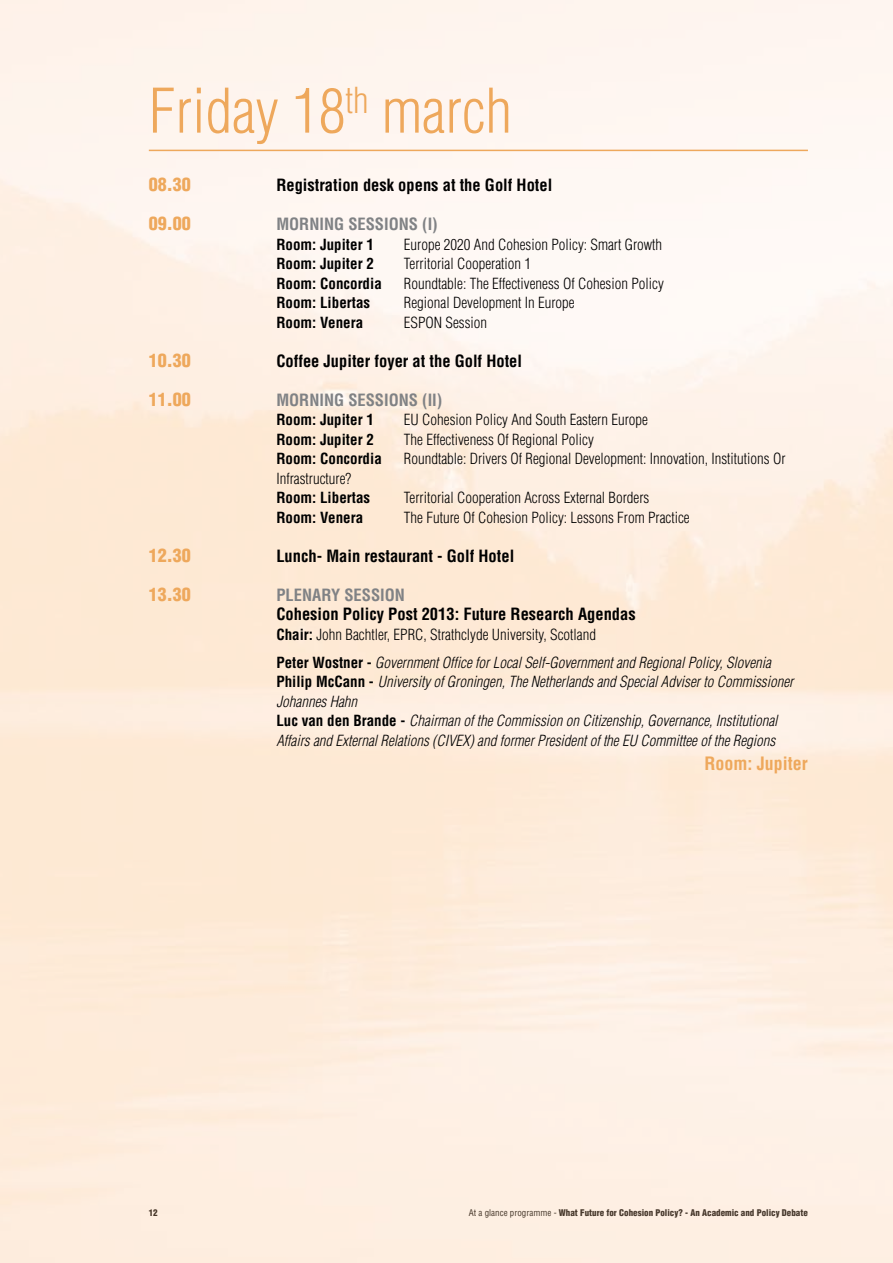
<style>
.page{position:relative;width:893px;height:1263px;background:#fff}
.page>*{position:absolute;margin:0;border:0;box-sizing:border-box;transform-origin:0 0}
.t1{font:300 condensed 60px "Helvetica";color:#eea85c}
.t2{font:900 condensed 18px "Helvetica";color:#eea85c}
.t3{font:700 condensed 18px "Helvetica";color:#eea85c}
.t4{font:700 condensed 16.5px "Helvetica";color:#000}
.t5{font:700 condensed 16.5px "Helvetica";color:#808285}
.t6{font:300 condensed 15px "Helvetica";color:#000}
.t7{font:italic 300 condensed 15px/19.5px "Helvetica";color:#000}
.t8{font:700 condensed 15px "Helvetica";color:#000}
.t9{font:900 condensed 9px "Helvetica";color:#000}
.s1{font-weight:700;font-style:normal}
.s2{font-style:normal}
.s3{font-weight:400}
</style>
<div class="page">
<hr style="left:149px;top:150px;width:659px;height:1px;background:#eea85c">
<h1 class="t1" style="left:149px;top:76px;width:365px">Friday 18<sup>th</sup> march</h1>
<p class="t2" style="left:149px;top:173px;width:43px">08.30</p>
<p class="t4" style="left:276px;top:175px;width:277px">Registration desk opens at the Golf Hotel</p>
<p class="t2" style="left:149px;top:212px;width:43px">09.00</p>
<p class="t5" style="left:276px;top:214px;width:23px">Morning</p>
<p class="t5" style="left:348px;top:214px;width:19px">Sessions</p>
<p class="t5" style="left:422px;top:214px;width:17px">(I)</p>
<p class="t8" style="left:276px;top:235px;width:99px">Room: Jupiter 1</p>
<p class="t6" style="left:404px;top:235px;width:260px">Europe 2020 And Cohesion Policy: Smart Growth</p>
<p class="t8" style="left:276px;top:255px;width:99px">Room: Jupiter 2</p>
<p class="t6" style="left:404px;top:255px;width:129px">Territorial Cooperation 1</p>
<p class="t8" style="left:276px;top:274px;width:107px">Room: Concordia</p>
<p class="t6" style="left:404px;top:274px;width:261px">Roundtable: The Effectiveness Of Cohesion Policy</p>
<p class="t8" style="left:276px;top:294px;width:95px">Room: Libertas</p>
<p class="t6" style="left:404px;top:294px;width:172px">Regional Development In Europe</p>
<p class="t8" style="left:276px;top:313px;width:88px">Room: Venera</p>
<p class="t6" style="left:404px;top:313px;width:85px">ESPON Session</p>
<p class="t2" style="left:149px;top:349px;width:43px">10.30</p>
<p class="t4" style="left:276px;top:351px;width:247px">Coffee Jupiter foyer at the Golf Hotel</p>
<p class="t2" style="left:149px;top:388px;width:43px">11.00</p>
<p class="t5" style="left:276px;top:390px;width:23px">Morning</p>
<p class="t5" style="left:348px;top:390px;width:19px">Sessions</p>
<p class="t5" style="left:422px;top:390px;width:22px">(II)</p>
<p class="t8" style="left:276px;top:411px;width:99px">Room: Jupiter 1</p>
<p class="t6" style="left:404px;top:411px;width:246px">EU Cohesion Policy And South Eastern Europe</p>
<p class="t8" style="left:276px;top:430px;width:99px">Room: Jupiter 2</p>
<p class="t6" style="left:404px;top:430px;width:191px">The Effectiveness Of Regional Policy</p>
<p class="t8" style="left:276px;top:450px;width:107px">Room: Concordia</p>
<p class="t6" style="left:404px;top:450px;width:383px">Roundtable: Drivers Of Regional Development: Innovation, Institutions Or</p>
<p class="t6" style="left:276px;top:469px;width:76px">Infrastructure?</p>
<p class="t8" style="left:276px;top:489px;width:95px">Room: Libertas</p>
<p class="t6" style="left:404px;top:489px;width:247px">Territorial Cooperation Across External Borders</p>
<p class="t8" style="left:276px;top:508px;width:88px">Room: Venera</p>
<p class="t6" style="left:404px;top:508px;width:287px">The Future Of Cohesion Policy: Lessons From Practice</p>
<p class="t2" style="left:149px;top:544px;width:43px">12.30</p>
<p class="t4" style="left:276px;top:546px;width:239px">Lunch- Main restaurant - Golf Hotel</p>
<p class="t2" style="left:149px;top:583px;width:43px">13.30</p>
<p class="t5" style="left:276px;top:585px;width:130px">PLENARY SESSION</p>
<p class="t4" style="left:276px;top:604px;width:361px">Cohesion Policy Post 2013: Future Research Agendas</p>
<p class="t7" style="left:276px;top:620px;width:496px;line-height:28px"><span class="s1">Chair:</span> <span class="s2">John Bachtler, EPRC, Strathclyde University, Scotland<br></span><span class="s1">Peter Wostner -</span> Government Office for Local Self-Government and Regional Policy, Slovenia</p>
<p class="t7" style="left:276px;top:672px;width:518px"><span class="s1">Philip McCann -</span> University of Groningen, The Netherlands and Special Adviser to Commissioner Johannes Hahn<br><span class="s1">Luc van den Brande -</span> Chairman of the Commission on Citizenship, Governance, Institutional Affairs and External Relations (CIVEX) and former President of the EU Committee of the Regions</p>
<p class="t3" style="left:704px;top:752px;width:105px">Room: Jupiter</p>
<p class="t9" style="left:149px;top:1207px;width:10px">12</p>
<p class="t9" style="left:469px;top:1207px;width:341px"><span class="s3">At a glance programme -</span> What Future for Cohesion Policy? - An Academic and Policy Debate</p>
</div>
